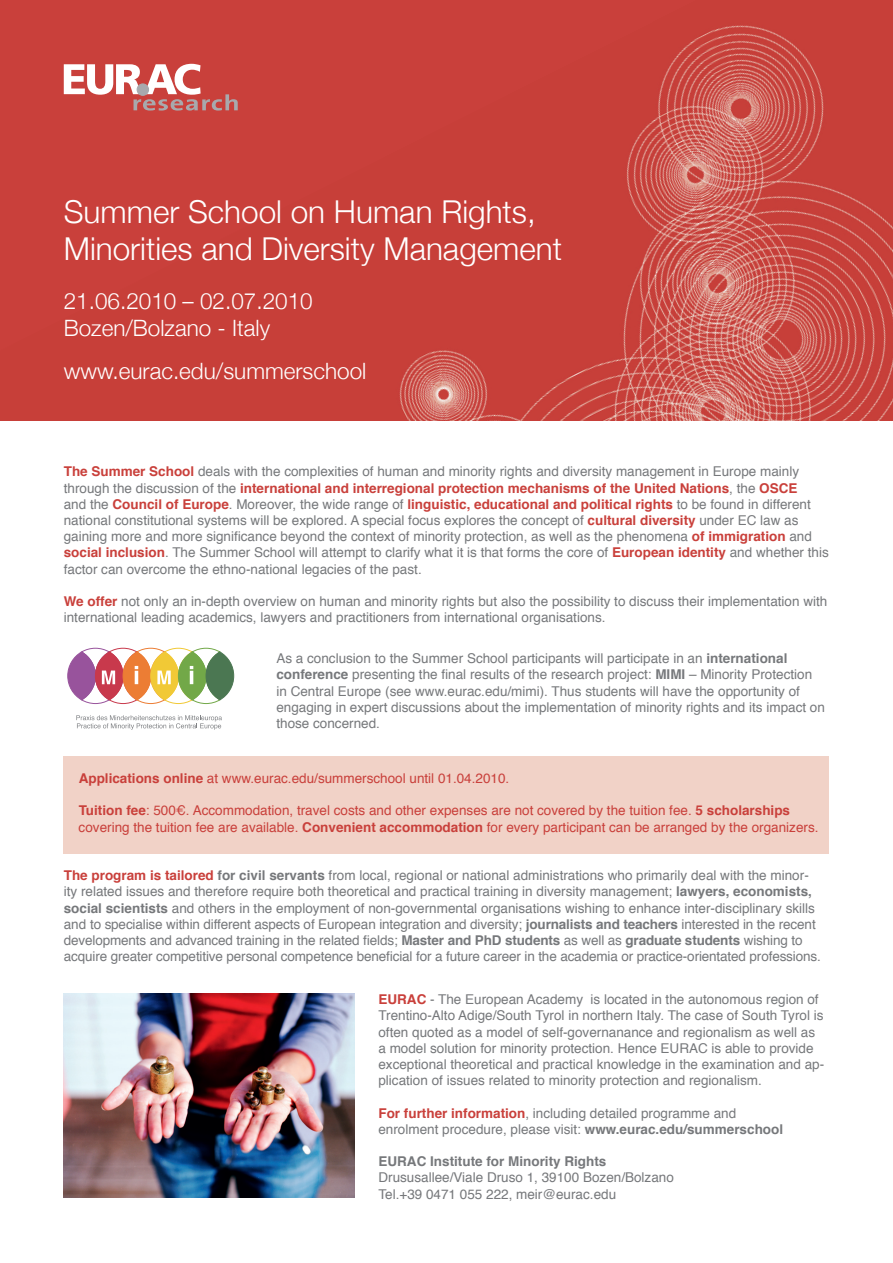
<style>
.page{position:relative;width:893px;height:1263px;background:#fff}
.page>*{position:absolute;margin:0;border:0;box-sizing:border-box;transform-origin:0 0}
.t1{font:300 31.5px/37.8px "Helvetica Neue";color:#fff}
.t2{font:300 22.5px/27px "Helvetica Neue";color:#fff}
.t3{font:13.5px/16.2px "Helvetica";color:#76787b}
.t4{font:13.5px/16.2px "Helvetica";color:#c9403b}
.t5{font:700 13.5px "Helvetica";color:#76787b}
.s1{font-weight:700;color:#c9403b}
.s2{font-weight:700}
</style>
<div class="page">
<img style="left:0;top:0;width:893px;height:421px">
<svg style="left:64px;top:64px;width:174px;height:47px"></svg>
<div style="left:137px;top:84px;width:12px;height:11px;background:#a8a9ad;border-radius:50%"></div>
<div style="left:137px;top:84px;width:12px;height:12px;border:1px solid #a8a9ad;border-radius:50%"></div>
<div style="left:64px;top:756px;width:765px;height:98px;background:#f1d2c7"></div>
<img style="left:64px;top:994px;width:290px;height:204px">
<div style="left:68px;top:652px;width:27px;height:48px;background:#98539c;border-radius:50%"></div>
<div style="left:68px;top:652px;width:28px;height:48px;border:1px solid #98539c;border-radius:50%"></div>
<div style="left:206px;top:652px;width:28px;height:48px;background:#4b7752;border-radius:50%"></div>
<div style="left:206px;top:652px;width:28px;height:48px;border:1px solid #4b7752;border-radius:50%"></div>
<svg style="left:81px;top:648px;width:140px;height:56px"></svg>
<svg style="left:76px;top:715px;width:146px;height:15px"></svg>
<h1 class="t1" style="left:64px;top:192px;width:500px">Summer School on Human Rights,<br>Minorities and Diversity Management</h1>
<h2 class="t2" style="left:64px;top:287px;width:250px">21.06.2010 – 02.07.2010<br>Bozen/Bolzano - Italy</h2>
<h2 class="t2" style="left:64px;top:357px;width:304px">www.eurac.edu/summerschool</h2>
<p class="t3" style="left:64px;top:464px;width:767px"><span class="s1">The Summer School</span> deals with the complexities of human and minority rights and diversity management in Europe mainly through the discussion of the <span class="s1">international and interregional protection mechanisms of the United Nations</span>, the <span class="s1">OSCE<br></span>and the <span class="s1">Council of Europe</span>. Moreover, the wide range of <span class="s1">linguistic, educational and political rights</span> to be found in different national constitutional systems will be explored. A special focus explores the concept of <span class="s1">cultural diversity</span> under EC law as gaining more and more significance beyond the context of minority protection, as well as the phenomena <span class="s1">of immigration</span> and <span class="s1">social inclusion</span>. The Summer School will attempt to clarify what it is that forms the core of <span class="s1">European identity</span> and whether this factor can overcome the ethno-national legacies of the past.</p>
<p class="t3" style="left:64px;top:594px;width:765px"><span class="s1">We offer</span> not only an in-depth overview on human and minority rights but also the possibility to discuss their implementation with international leading academics, lawyers and practitioners from international organisations.</p>
<p class="t3" style="left:276px;top:651px;width:550px">As a conclusion to the Summer School participants will participate in an <span class="s2">international conference</span> presenting the final results of the research project: <span class="s2">MIMI</span> – Minority Protection in Central Europe (see www.eurac.edu/mimi). Thus students will have the opportunity of engaging in expert discussions about the implementation of minority rights and its impact on those concerned.</p>
<p class="t4" style="left:79px;top:770px;width:432px"><span class="s2">Applications online</span> at www.eurac.edu/summerschool until 01.04.2010.</p>
<p class="t4" style="left:79px;top:803px;width:741px"><span class="s2">Tuition fee</span>: 500€. Accommodation, travel costs and other expenses are not covered by the tuition fee. <span class="s2">5 scholarships </span>covering the tuition fee are available. <span class="s2">Convenient accommodation</span> for every participant can be arranged by the organizers.</p>
<p class="t3" style="left:64px;top:868px;width:759px"><span class="s1">The program is tailored</span> <span class="s2">for civil servants</span> from local, regional or national administrations who primarily deal with the minor&shy;ity related issues and therefore require both theoretical and practical training in diversity management; <span class="s2">lawyers, economists, social scientists</span> and others in the employment of non-governmental organisations wishing to enhance inter-disciplinary skills and to specialise within different aspects of European integration and diversity; <span class="s2">journalists and teachers</span> interested in the recent developments and advanced training in the related fields; <span class="s2">Master and PhD students</span> as well as <span class="s2">graduate students</span> wishing to acquire greater competitive personal competence beneficial for a future career in the academia or practice-orientated professions.</p>
<p class="t3" style="left:378px;top:992px;width:447px"><span class="s1">EURAC</span> - The European Academy is located in the autonomous region of Trentino-Alto Adige/South Tyrol in northern Italy. The case of South Tyrol is often quoted as a model of self-governanance and regionalism as well as a model solution for minority protection. Hence EURAC is able to provide exceptional theoretical and practical knowledge in the examination and ap&shy;plication of issues related to minority protection and regionalism.</p>
<p class="t3" style="left:378px;top:1105px;width:406px"><span class="s1">For further information</span>, including detailed programme and enrolment procedure, please visit: <span class="s2">www.eurac.edu/summerschool</span></p>
<p class="t5" style="left:378px;top:1150px;width:230px">EURAC Institute for Minority Rights</p>
<p class="t3" style="left:378px;top:1170px;width:297px">Drususallee/Viale Druso 1, 39100 Bozen/Bolzano<br>Tel.+39 0471 055 222, meir@eurac.edu</p>
</div>
